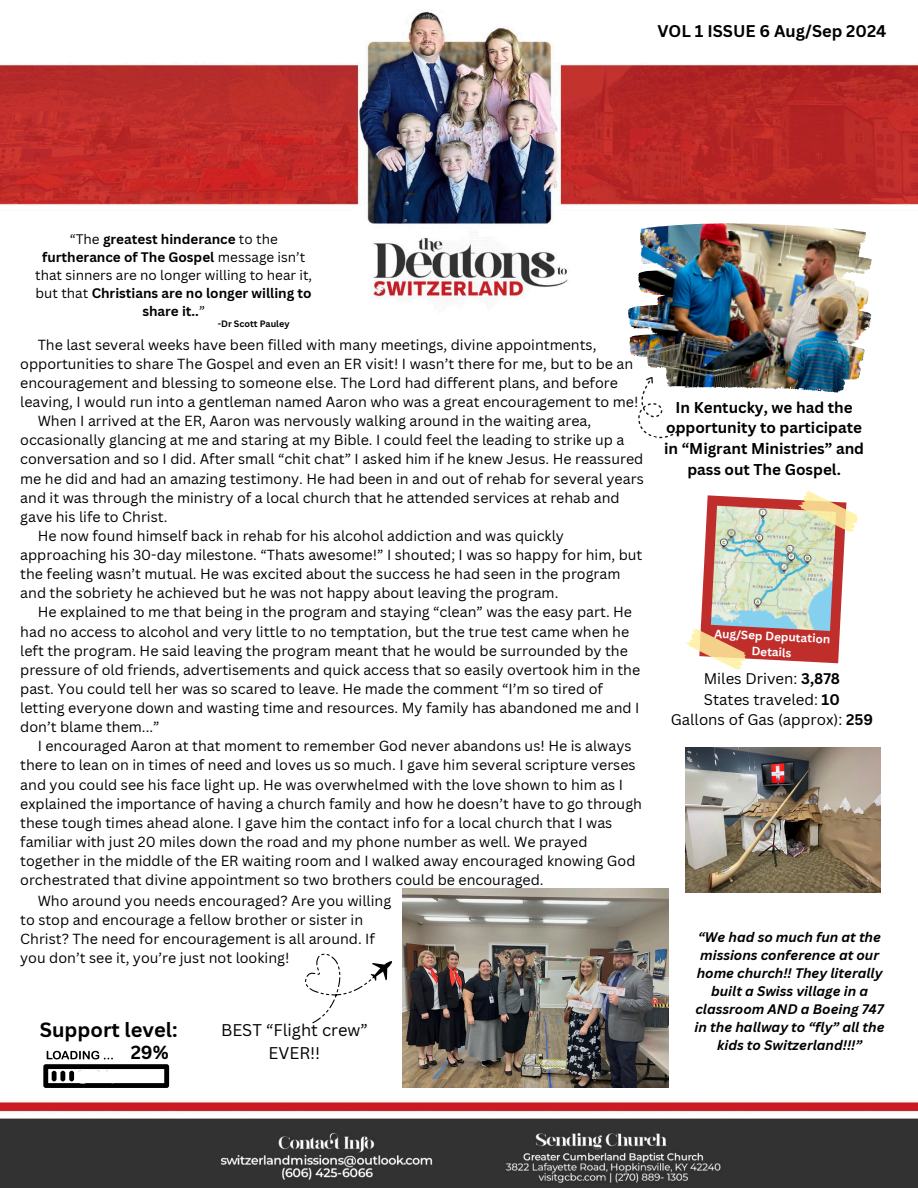
<style>
.page{position:relative;width:918px;height:1188px;background:#fff}
.page>*{position:absolute;margin:0;border:0;box-sizing:border-box;transform-origin:0 0}
.t1{font:700 20.1px "Canva Sans";color:#000}
.t2{font:700 18.45px "Canva Sans";color:#000}
.t3{font:16.5px/22.5px "Canva Sans";color:#000;text-align:center}
.t4{font:700 16.5px "Canva Sans";color:#000}
.t5{font:700 15.3px/20.5px "Canva Sans";color:#000;text-align:center}
.t6{font:15px/20.2px "Canva Sans";color:#000;text-align:center}
.t7{font:14.25px/19.2px "Canva Sans";color:#000}
.t8{font:italic 700 13.5px/18px "Canva Sans";color:#000;text-align:center}
.t9{font:700 13.5px/18px "Canva Sans";color:#000;text-align:center}
.t10{font:700 11.7px/15.6px "Canva Sans";color:#fff;text-align:center}
.t11{font:700 9px "Canva Sans";color:#000}
.s1{font-weight:400}
.s2{font-weight:700}
</style>
<div class="page">
<img style="left:0;top:11px;width:918px;height:1177px">
<svg style="left:233px;top:991px;width:13px;height:13px"></svg>
<svg style="left:686px;top:491px;width:172px;height:179px"></svg>
<svg style="left:236px;top:1048px;width:13px;height:13px"></svg>
<svg style="left:43px;top:1051px;width:126px;height:37px"></svg>
<img style="left:841px;top:241px;width:31px;height:79px">
<svg style="left:638px;top:375px;width:40px;height:64px"></svg>
<img style="left:403px;top:889px;width:265px;height:199px">
<svg style="left:305px;top:954px;width:88px;height:69px"></svg>
<img style="left:686px;top:747px;width:195px;height:145px">
<p class="t4" style="left:657px;top:19px;width:231px">VOL 1 ISSUE 6 Aug/Sep 2024</p>
<h3 class="t9" style="left:35px;top:229px;width:278px"><span class="s1">“The</span> greatest hinderance <span class="s1">to the </span>furtherance of The Gospel <span class="s1">message isn’t that sinners are no longer willing to hear it, but that</span> Christians are no longer willing to share it..<span class="s1">”</span></h3>
<p class="t11" style="left:218px;top:317px;width:73px">-Dr Scott Pauley</p>
<h5 class="t7" style="left:38px;top:335px;width:560px">The last several weeks have been filled with many meetings, divine appointments,</h5>
<h5 class="t7" style="left:20px;top:354px;width:615px">opportunities to share The Gospel and even an ER visit! I wasn’t there for me, but to be an</h5>
<h5 class="t7" style="left:20px;top:373px;width:599px">encouragement and blessing to someone else. The Lord had different plans, and before</h5>
<h5 class="t7" style="left:20px;top:392px;width:620px">leaving, I would run into a gentleman named Aaron who was a great encouragement to me!</h5>
<h5 class="t7" style="left:38px;top:411px;width:555px">When I arrived at the ER, Aaron was nervously walking around in the waiting area,</h5>
<h5 class="t7" style="left:20px;top:430px;width:606px">occasionally glancing at me and staring at my Bible. I could feel the leading to strike up a</h5>
<h5 class="t7" style="left:20px;top:449px;width:625px">conversation and so I did. After small “chit chat” I asked him if he knew Jesus. He reassured</h5>
<h5 class="t7" style="left:20px;top:468px;width:625px">me he did and had an amazing testimony. He had been in and out of rehab for several years</h5>
<h5 class="t7" style="left:20px;top:488px;width:601px">and it was through the ministry of a local church that he attended services at rehab and</h5>
<h5 class="t7" style="left:20px;top:507px;width:149px">gave his life to Christ.</h5>
<h5 class="t7" style="left:38px;top:526px;width:528px">He now found himself back in rehab for his alcohol addiction and was quickly</h5>
<h5 class="t7" style="left:20px;top:545px;width:624px">approaching his 30-day milestone. “Thats awesome!” I shouted; I was so happy for him, but</h5>
<h5 class="t7" style="left:20px;top:564px;width:602px">the feeling wasn’t mutual. He was excited about the success he had seen in the program</h5>
<h5 class="t7" style="left:20px;top:583px;width:540px">and the sobriety he achieved but he was not happy about leaving the program.</h5>
<h5 class="t7" style="left:38px;top:602px;width:596px">He explained to me that being in the program and staying “clean” was the easy part. He</h5>
<h5 class="t7" style="left:20px;top:621px;width:611px">had no access to alcohol and very little to no temptation, but the true test came when he</h5>
<h5 class="t7" style="left:20px;top:641px;width:609px">left the program. He said leaving the program meant that he would be surrounded by the</h5>
<h5 class="t7" style="left:20px;top:660px;width:622px">pressure of old friends, advertisements and quick access that so easily overtook him in the</h5>
<h5 class="t7" style="left:20px;top:679px;width:584px">past. You could tell her was so scared to leave. He made the comment “I’m so tired of</h5>
<h5 class="t7" style="left:20px;top:698px;width:621px">letting everyone down and wasting time and resources. My family has abandoned me and I</h5>
<h5 class="t7" style="left:20px;top:717px;width:141px">don’t blame them...”</h5>
<h5 class="t7" style="left:38px;top:736px;width:595px">I encouraged Aaron at that moment to remember God never abandons us! He is always</h5>
<h5 class="t7" style="left:20px;top:755px;width:617px">there to lean on in times of need and loves us so much. I gave him several scripture verses</h5>
<h5 class="t7" style="left:20px;top:774px;width:604px">and you could see his face light up. He was overwhelmed with the love shown to him as I</h5>
<h5 class="t7" style="left:20px;top:794px;width:623px">explained the importance of having a church family and how he doesn’t have to go through</h5>
<h5 class="t7" style="left:20px;top:813px;width:594px">these tough times ahead alone. I gave him the contact info for a local church that I was</h5>
<h5 class="t7" style="left:20px;top:832px;width:569px">familiar with just 20 miles down the road and my phone number as well. We prayed</h5>
<h5 class="t7" style="left:20px;top:851px;width:617px">together in the middle of the ER waiting room and I walked away encouraged knowing God</h5>
<h5 class="t7" style="left:20px;top:870px;width:525px">orchestrated that divine appointment so two brothers could be encouraged.</h5>
<h5 class="t7" style="left:20px;top:891px;width:373px;text-indent:17px">Who around you needs encouraged? Are you willing to stop and encourage a fellow brother or sister in Christ? The need for encouragement is all around. If you don’t see it, you’re just not looking!</h5>
<p class="t1" style="left:40px;top:1016px;width:139px">Support level:</p>
<h6 class="t2" style="left:131px;top:1039px;width:40px">29%</h6>
<p class="t3" style="left:221px;top:1019px;width:148px">BEST “Flight crew”<br>EVER!!</p>
<p class="t5" style="left:664px;top:397px;width:202px">In Kentucky, we had the opportunity to participate in “Migrant Ministries” and pass out The Gospel.</p>
<h2 class="t10" style="left:715px;top:625px;width:117px;rotate:3deg">Aug/Sep Deputation<br>Details</h2>
<p class="t6" style="left:671px;top:669px;width:204px">Miles Driven: <span class="s2">3,878<br></span>States traveled: <span class="s2">10<br></span>Gallons of Gas (approx): <span class="s2">259</span></p>
<h4 class="t8" style="left:695px;top:928px;width:192px">“We had so much fun at the missions conference at our home church!! They literally built a Swiss village in a classroom AND a Boeing 747 in the hallway to “fly” all the kids to Switzerland!!!”</h4>
</div>
